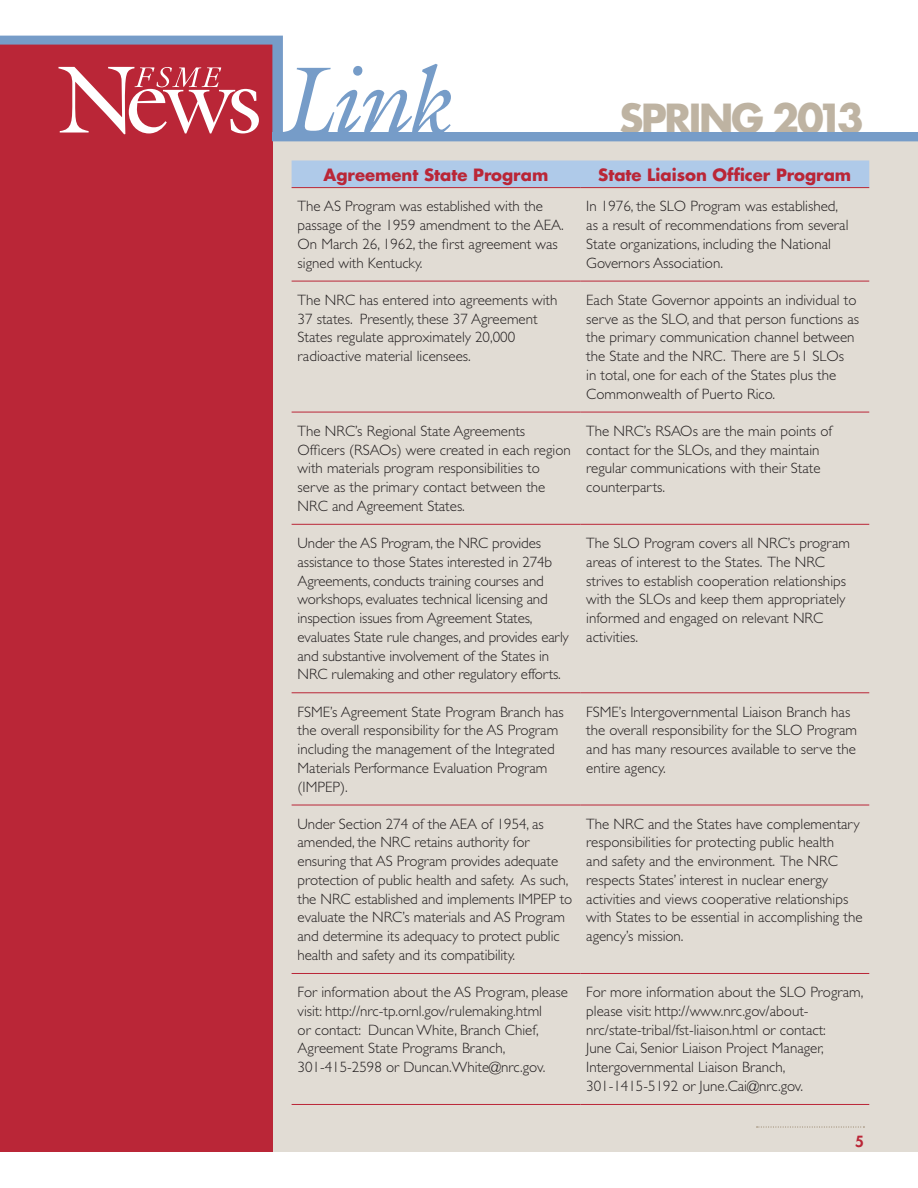
<style>
.page{position:relative;width:918px;height:1188px;background:#fff}
.page>*{position:absolute;margin:0;border:0;box-sizing:border-box;transform-origin:0 0}
.MEDIUM_SUBHEAD{font:700 39px "Futura Std";letter-spacing:-.06em;color:#beb3a2}
.Subhead_02{font:700 16.5px "Futura Std";color:#ba2637}
.BODY_TEXT_1{font:300 15px/18.8px "Gill Sans Std";color:#231f20}
.Continued{font:800 15px "Futura Std";color:#ba2637}
</style>
<div class="page">
<div style="left:0;top:141px;width:918px;height:1011px;background:#e1dcd4"></div>
<div style="left:0;top:40px;width:272px;height:1112px;background:#ba2637"></div>
<svg style="left:0;top:36px;width:436px;height:99px"></svg>
<div style="left:272px;top:132px;width:646px;height:9px;background:#769cc8"></div>
<svg style="left:282px;top:64px;width:169px;height:68px"></svg>
<svg style="left:58px;top:67px;width:201px;height:67px"></svg>
<svg style="left:757px;top:1126px;width:107px;height:2px"></svg>
<div style="left:292px;top:160px;width:577px;height:27px;background:#afcae9"></div>
<hr style="left:292px;top:187px;width:288px;height:1px;background:#ba2637">
<hr style="left:580px;top:187px;width:289px;height:1px;background:#ba2637">
<hr style="left:292px;top:281px;width:288px;height:1px;background:#ba2637">
<hr style="left:580px;top:281px;width:289px;height:1px;background:#ba2637">
<hr style="left:292px;top:412px;width:288px;height:1px;background:#ba2637">
<hr style="left:580px;top:412px;width:289px;height:1px;background:#ba2637">
<hr style="left:292px;top:524px;width:288px;height:1px;background:#ba2637">
<hr style="left:580px;top:524px;width:289px;height:1px;background:#ba2637">
<hr style="left:292px;top:692px;width:288px;height:1px;background:#ba2637">
<hr style="left:580px;top:692px;width:289px;height:1px;background:#ba2637">
<hr style="left:292px;top:805px;width:288px;height:1px;background:#ba2637">
<hr style="left:580px;top:805px;width:289px;height:1px;background:#ba2637">
<hr style="left:292px;top:973px;width:288px;height:1px;background:#ba2637">
<hr style="left:580px;top:973px;width:289px;height:1px;background:#ba2637">
<hr style="left:292px;top:1104px;width:288px;height:1px;background:#ba2637">
<hr style="left:580px;top:1104px;width:289px;height:1px;background:#ba2637">
<p class="MEDIUM_SUBHEAD" style="left:619px;top:92px;width:246px">SPRING 2013</p>
<p class="Subhead_02" style="left:324px;top:164px;width:226px">Agreement State Program</p>
<p class="Subhead_02" style="left:598px;top:164px;width:254px">State Liaison Officer Program</p>
<p class="BODY_TEXT_1" style="left:298px;top:197px;width:268px">The AS Program was established with the passage of the 1959 amendment to the AEA.<br>On March 26, 1962, the first agreement was signed with Kentucky.</p>
<p class="BODY_TEXT_1" style="left:586px;top:197px;width:264px">In 1976, the SLO Program was established, as a result of recommendations from several State organizations, including the National Governors Association.</p>
<p class="BODY_TEXT_1" style="left:298px;top:291px;width:261px">The NRC has entered into agreements with 37 states. Presently, these 37 Agreement States regulate approximately 20,000 radioactive material licensees.</p>
<p class="BODY_TEXT_1" style="left:586px;top:291px;width:274px">Each State Governor appoints an individual to serve as the SLO, and that person functions as the primary communication channel between the State and the NRC. There are 51 SLOs<br>in total, one for each of the States plus the Commonwealth of Puerto Rico.</p>
<p class="BODY_TEXT_1" style="left:298px;top:422px;width:275px">The NRC’s Regional State Agreements Officers (RSAOs) were created in each region with materials program responsibilities to serve as the primary contact between the NRC and Agreement States.</p>
<p class="BODY_TEXT_1" style="left:586px;top:422px;width:247px">The NRC’s RSAOs are the main points of contact for the SLOs, and they maintain regular communications with their State counterparts.</p>
<p class="BODY_TEXT_1" style="left:298px;top:534px;width:273px">Under the AS Program, the NRC provides assistance to those States interested in 274b Agreements, conducts training courses and workshops, evaluates technical licensing and inspection issues from Agreement States, evaluates State rule changes, and provides early and substantive involvement of the States in NRC rulemaking and other regulatory efforts.</p>
<p class="BODY_TEXT_1" style="left:586px;top:534px;width:265px">The SLO Program covers all NRC’s program areas of interest to the States. The NRC strives to establish cooperation relationships with the SLOs and keep them appropriately informed and engaged on relevant NRC activities.</p>
<p class="BODY_TEXT_1" style="left:298px;top:702px;width:268px">FSME’s Agreement State Program Branch has the overall responsibility for the AS Program including the management of the Integrated Materials Performance Evaluation Program (IMPEP).</p>
<p class="BODY_TEXT_1" style="left:586px;top:702px;width:272px">FSME’s Intergovernmental Liaison Branch has the overall responsibility for the SLO Program and has many resources available to serve the entire agency.</p>
<p class="BODY_TEXT_1" style="left:298px;top:815px;width:276px">Under Section 274 of the AEA of 1954, as amended, the NRC retains authority for ensuring that AS Program provides adequate protection of public health and safety. As such, the NRC established and implements IMPEP to evaluate the NRC’s materials and AS Program and determine its adequacy to protect public health and safety and its compatibility.</p>
<p class="BODY_TEXT_1" style="left:586px;top:815px;width:278px">The NRC and the States have complementary responsibilities for protecting public health<br>and safety and the environment. The NRC respects States’ interest in nuclear energy activities and views cooperative relationships with States to be essential in accomplishing the agency’s mission.</p>
<p class="BODY_TEXT_1" style="left:298px;top:983px;width:272px">For information about the AS Program, please visit: http://nrc-tp.ornl.gov/rulemaking.html<br>or contact: Duncan White, Branch Chief, Agreement State Programs Branch, 301-415-2598 or Duncan.White@nrc.gov.</p>
<p class="BODY_TEXT_1" style="left:586px;top:983px;width:279px">For more information about the SLO Program, please visit: http://www.nrc.gov/about&shy;nrc/state-tribal/fst-liaison.html or contact:<br>June Cai, Senior Liaison Project Manager, Intergovernmental Liaison Branch, 301-1415-5192 or June.Cai@nrc.gov.</p>
<p class="Continued" style="left:855px;top:1132px;width:10px">5</p>
</div>
